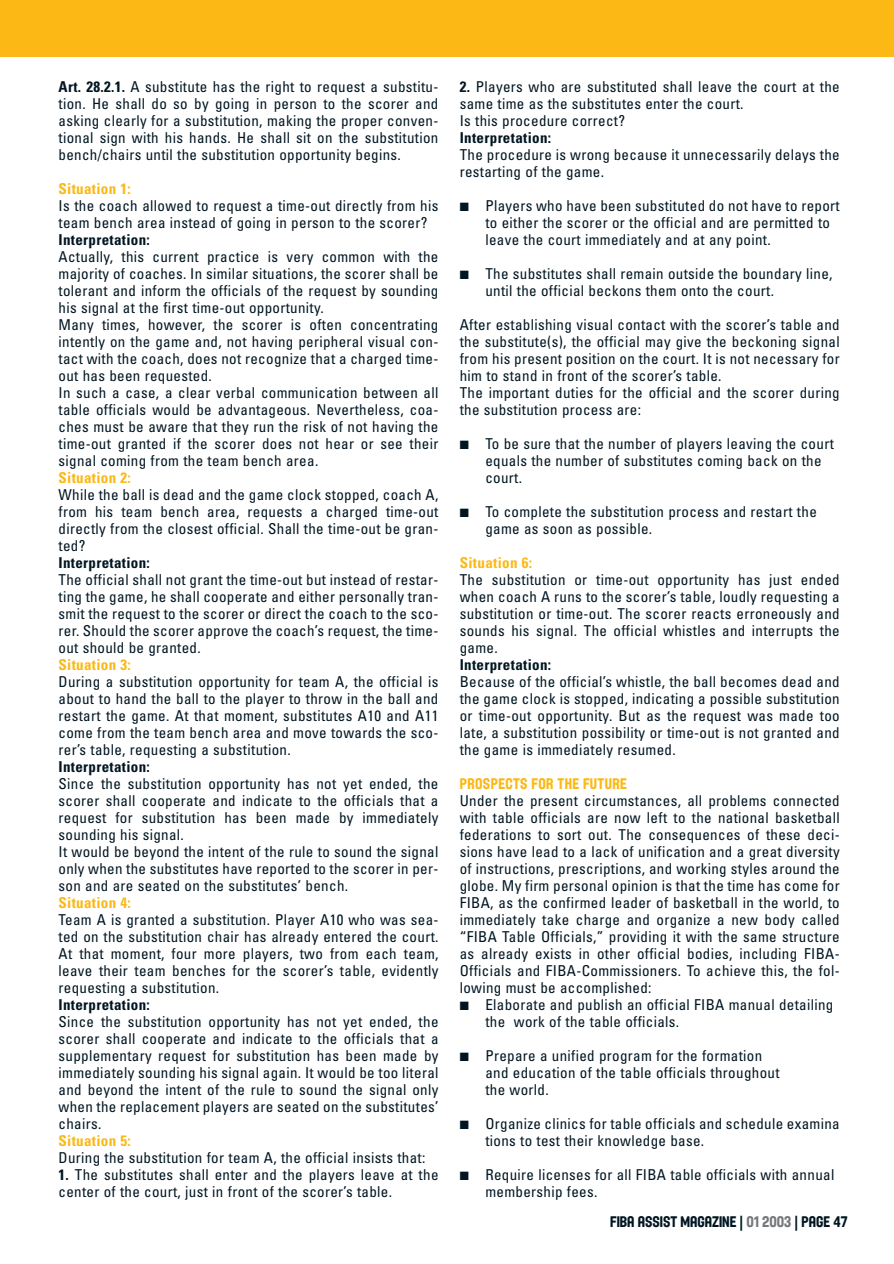
<style>
.page{position:relative;width:894px;height:1264px;background:#fff}
.page>*{position:absolute;margin:0;border:0;box-sizing:border-box;transform-origin:0 0}
.t1{font:condensed 15px/17px "Univers";letter-spacing:.02em;color:#011622}
.t2{font:700 condensed 15px "Univers";letter-spacing:.02em;color:#011622}
.t3{font:700 condensed 15px "Univers";letter-spacing:.02em;color:#fcb814}
.t4{font:15px "Fiba";color:#011622}
.t5{font:15px "Fiba";letter-spacing:.025em;color:#fcb814}
.s1{font-weight:700}
.s2{font-family:"Univers";font-weight:700;font-stretch:condensed}
.s3{color:#76787b}
</style>
<div class="page">
<div style="left:0;top:0;width:893px;height:57px;background:#fcb814"></div>
<p class="t1" style="left:59px;top:79px;width:381px;text-align:justify"><span class="s1">Art. 28.2.1.</span> A substitute has the right to request a substitu&shy;tion. He shall do so by going in person to the scorer and asking clearly for a substitution, making the proper conven&shy;tional sign with his hands. He shall sit on the substitution bench/chairs until the substitution opportunity begins.</p>
<p class="t3" style="left:59px;top:183px;width:74px">Situation 1:</p>
<p class="t1" style="left:59px;top:198px;width:381px">Is the coach allowed to request a time-out directly from his team bench area instead of going in person to the scorer?</p>
<p class="t2" style="left:59px;top:234px;width:93px">Interpretation:</p>
<p class="t1" style="left:59px;top:249px;width:381px">Actually, this current practice is very common with the majority of coaches. In similar situations, the scorer shall be tolerant and inform the officials of the request by sounding his signal at the first time-out opportunity.<br>Many times, however, the scorer is often concentrating intently on the game and, not having peripheral visual con&shy;tact with the coach, does not recognize that a charged time&shy;out has been requested.<br>In such a case, a clear verbal communication between all table officials would be advantageous. Nevertheless, coa&shy;ches must be aware that they run the risk of not having the time-out granted if the scorer does not hear or see their signal coming from the team bench area.</p>
<p class="t3" style="left:59px;top:472px;width:74px">Situation 2:</p>
<p class="t1" style="left:59px;top:487px;width:381px;text-align:justify">While the ball is dead and the game clock stopped, coach A, from his team bench area, requests a charged time-out directly from the closest official. Shall the time-out be gran&shy;ted?</p>
<p class="t2" style="left:59px;top:557px;width:93px">Interpretation:</p>
<p class="t1" style="left:59px;top:572px;width:381px;text-align:justify">The official shall not grant the time-out but instead of restar&shy;ting the game, he shall cooperate and either personally tran&shy;smit the request to the scorer or direct the coach to the sco&shy;rer. Should the scorer approve the coach’s request, the time&shy;out should be granted.</p>
<p class="t3" style="left:59px;top:659px;width:74px">Situation 3:</p>
<p class="t1" style="left:59px;top:674px;width:381px;text-align:justify">During a substitution opportunity for team A, the official is about to hand the ball to the player to throw in the ball and restart the game. At that moment, substitutes A10 and A11 come from the team bench area and move towards the sco&shy;rer’s table, requesting a substitution.</p>
<p class="t2" style="left:59px;top:761px;width:93px">Interpretation:</p>
<p class="t1" style="left:59px;top:776px;width:381px">Since the substitution opportunity has not yet ended, the scorer shall cooperate and indicate to the officials that a request for substitution has been made by immediately sounding his signal.<br>It would be beyond the intent of the rule to sound the signal only when the substitutes have reported to the scorer in per&shy;son and are seated on the substitutes’ bench.</p>
<p class="t3" style="left:59px;top:897px;width:74px">Situation 4:</p>
<p class="t1" style="left:59px;top:912px;width:381px;text-align:justify">Team A is granted a substitution. Player A10 who was sea&shy;ted on the substitution chair has already entered the court.<br>At that moment, four more players, two from each team, leave their team benches for the scorer’s table, evidently requesting a substitution.</p>
<p class="t2" style="left:59px;top:999px;width:93px">Interpretation:</p>
<p class="t1" style="left:59px;top:1014px;width:381px;text-align:justify">Since the substitution opportunity has not yet ended, the scorer shall cooperate and indicate to the officials that a supplementary request for substitution has been made by immediately sounding his signal again. It would be too literal and beyond the intent of the rule to sound the signal only when the replacement players are seated on the substitutes’ chairs.</p>
<p class="t3" style="left:59px;top:1135px;width:74px">Situation 5:</p>
<p class="t1" style="left:59px;top:1151px;width:368px">During the substitution for team A, the official insists that:</p>
<p class="t1" style="left:59px;top:1168px;width:381px"><span class="s1">1.</span> The substitutes shall enter and the players leave at the center of the court, just in front of the scorer’s table.</p>
<p class="t1" style="left:459px;top:79px;width:381px"><span class="s1">2.</span> Players who are substituted shall leave the court at the same time as the substitutes enter the court.<br>Is this procedure correct?</p>
<p class="t2" style="left:459px;top:132px;width:93px">Interpretation:</p>
<p class="t1" style="left:459px;top:147px;width:381px">The procedure is wrong because it unnecessarily delays the restarting of the game.</p>
<p class="t1" style="left:485px;top:198px;width:356px;text-indent:-26px">■ Players who have been substituted do not have to report to either the scorer or the official and are permitted to leave the court immediately and at any point.</p>
<p class="t1" style="left:485px;top:266px;width:348px;text-indent:-26px">■ The substitutes shall remain outside the boundary line, until the official beckons them onto the court.</p>
<p class="t1" style="left:459px;top:317px;width:381px">After establishing visual contact with the scorer’s table and the substitute(s), the official may give the beckoning signal from his present position on the court. It is not necessary for him to stand in front of the scorer’s table.<br>The important duties for the official and the scorer during the substitution process are:</p>
<p class="t1" style="left:485px;top:436px;width:350px;text-indent:-26px">■ To be sure that the number of players leaving the court equals the number of substitutes coming back on the court.</p>
<p class="t1" style="left:485px;top:504px;width:333px;text-indent:-26px">■ To complete the substitution process and restart the game as soon as possible.</p>
<p class="t3" style="left:459px;top:557px;width:74px">Situation 6:</p>
<p class="t1" style="left:459px;top:572px;width:381px;text-align:justify">The substitution or time-out opportunity has just ended when coach A runs to the scorer’s table, loudly requesting a substitution or time-out. The scorer reacts erroneously and sounds his signal. The official whistles and interrupts the game.</p>
<p class="t2" style="left:459px;top:659px;width:93px">Interpretation:</p>
<p class="t1" style="left:459px;top:674px;width:381px;text-align:justify">Because of the official’s whistle, the ball becomes dead and the game clock is stopped, indicating a possible substitution or time-out opportunity. But as the request was made too late, a substitution possibility or time-out is not granted and the game is immediately resumed.</p>
<p class="t5" style="left:459px;top:775px;width:168px">PROSPECTS FOR THE FUTURE</p>
<p class="t1" style="left:459px;top:793px;width:381px;text-align:justify">Under the present circumstances, all problems connected with table officials are now left to the national basketball federations to sort out. The consequences of these deci&shy;sions have lead to a lack of unification and a great diversity of instructions, prescriptions, and working styles around the globe. My firm personal opinion is that the time has come for FIBA, as the confirmed leader of basketball in the world, to immediately take charge and organize a new body called “FIBA Table Officials,” providing it with the same structure as already exists in other official bodies, including FIBA-Officials and FIBA-Commissioners. To achieve this, the fol&shy;lowing must be accomplished:</p>
<p class="t1" style="left:485px;top:997px;width:349px;text-indent:-26px">■ Elaborate and publish an official FIBA manual detailing the work of the table officials.</p>
<p class="t1" style="left:485px;top:1048px;width:295px;text-indent:-26px">■ Prepare a unified program for the formation and education of the table officials throughout the world.</p>
<p class="t1" style="left:485px;top:1116px;width:356px;text-indent:-26px">■ Organize clinics for table officials and schedule examina tions to test their knowledge base.</p>
<p class="t1" style="left:485px;top:1168px;width:350px;text-indent:-26px">■ Require licenses for all FIBA table officials with annual membership fees.</p>
<p class="t4" style="left:610px;top:1213px;width:239px">FIBA ASSIST MAGAZINE <span class="s2">|</span> <span class="s3">01 2003</span> <span class="s2">|</span> PAGE 47</p>
</div>
